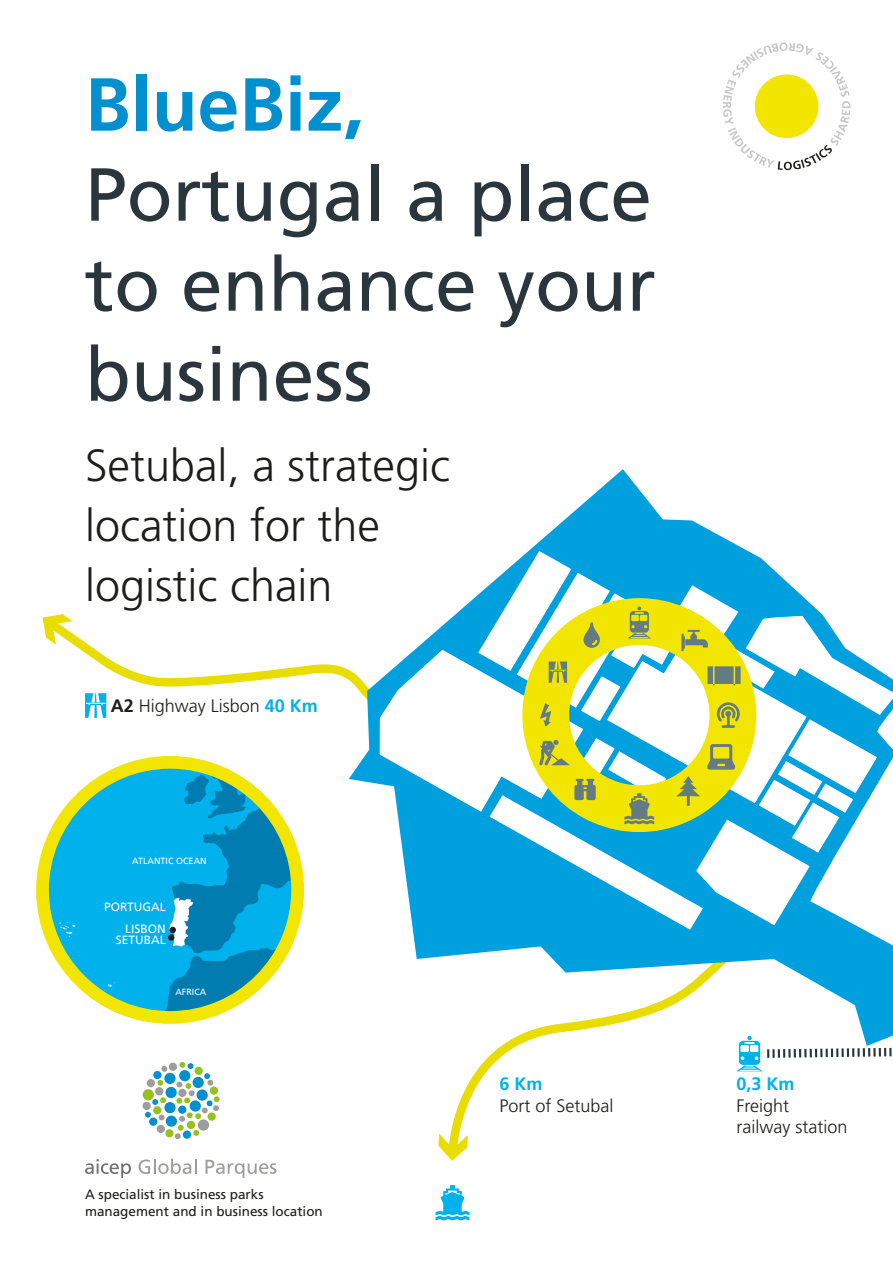
<style>
.page{position:relative;width:893px;height:1263px;background:#fff}
.page>*{position:absolute;margin:0;border:0;box-sizing:border-box;transform-origin:0 0}
.t1{font:75px/90px "Frutiger LT Std";color:#2a363b;text-align:justify}
.t2{font:700 75px "Frutiger LT Std";color:#008fcf}
.t3{font:300 45px/60px "Frutiger LT Std";color:#1d1d1b}
.t4{font:300 18px/21.6px "Frutiger LT Std";color:#1d1d1b}
.t5{font:700 18px "Frutiger LT Std";color:#00b1eb}
.t6{font:13.5px/16.5px "Frutiger LT Std";color:#1d1d1b}
.t7{font:12px "Frutiger LT Std";color:#fff}
.t8{font:9px "Frutiger LT Std";color:#fff}
.s1{font-weight:700}
.s2{font-weight:700;color:#00b1eb}
</style>
<div class="page">
<svg style="left:723px;top:42px;width:127px;height:128px"></svg>
<div style="left:166px;top:1115px;width:11px;height:12px;background:#008fcf;border-radius:50%"></div>
<div style="left:164px;top:1102px;width:12px;height:11px;background:#008fcf;border-radius:50%"></div>
<div style="left:165px;top:1087px;width:12px;height:11px;background:#008fcf;border-radius:50%"></div>
<div style="left:164px;top:1073px;width:12px;height:11px;background:#008fcf;border-radius:50%"></div>
<div style="left:143px;top:1089px;width:11px;height:11px;background:#95c11f;border-radius:50%"></div>
<div style="left:147px;top:1079px;width:8px;height:8px;background:#9d9d9c;border-radius:50%"></div>
<div style="left:155px;top:1087px;width:8px;height:8px;background:#9d9d9c;border-radius:50%"></div>
<div style="left:169px;top:1062px;width:8px;height:9px;background:#9d9d9c;border-radius:50%"></div>
<div style="left:143px;top:1102px;width:8px;height:8px;background:#9d9d9c;border-radius:50%"></div>
<div style="left:149px;top:1117px;width:8px;height:9px;background:#008fcf;border-radius:50%"></div>
<div style="left:153px;top:1106px;width:8px;height:8px;background:#95c11f;border-radius:50%"></div>
<div style="left:165px;top:1129px;width:9px;height:8px;background:#95c11f;border-radius:50%"></div>
<div style="left:153px;top:1071px;width:9px;height:8px;background:#008fcf;border-radius:50%"></div>
<div style="left:157px;top:1125px;width:8px;height:8px;background:#9d9d9c;border-radius:50%"></div>
<svg style="left:161px;top:1066px;width:6px;height:6px"></svg>
<svg style="left:159px;top:1114px;width:6px;height:6px"></svg>
<svg style="left:152px;top:1097px;width:14px;height:8px"></svg>
<svg style="left:157px;top:1080px;width:6px;height:6px"></svg>
<svg style="left:145px;top:1112px;width:6px;height:6px"></svg>
<svg style="left:175px;top:1062px;width:45px;height:77px"></svg>
<svg style="left:85px;top:1159px;width:46px;height:19px"></svg>
<svg style="left:138px;top:1159px;width:59px;height:15px"></svg>
<svg style="left:206px;top:1160px;width:70px;height:18px"></svg>
<svg style="left:450px;top:1046px;width:67px;height:87px"></svg>
<svg style="left:438px;top:1133px;width:30px;height:28px"></svg>
<svg style="left:42px;top:617px;width:307px;height:101px"></svg>
<svg style="left:43px;top:614px;width:30px;height:31px"></svg>
<svg style="left:85px;top:693px;width:21px;height:25px"></svg>
<svg style="left:436px;top:1185px;width:33px;height:35px"></svg>
<svg style="left:737px;top:1046px;width:155px;height:25px"></svg>
<svg style="left:349px;top:469px;width:544px;height:577px"></svg>
<svg style="left:379px;top:550px;width:514px;height:380px"></svg>
<div style="left:43px;top:762px;width:255px;height:255px;background:#00b1eb;border-radius:50%"></div>
<svg style="left:112px;top:762px;width:186px;height:255px"></svg>
<div style="left:36px;top:756px;width:268px;height:268px;border:13px solid #f2e500;border-radius:50%"></div>
<svg style="left:108px;top:982px;width:7px;height:7px"></svg>
<svg style="left:60px;top:920px;width:15px;height:17px"></svg>
<svg style="left:169px;top:898px;width:24px;height:49px"></svg>
<div style="left:168px;top:934px;width:6px;height:7px;background:#1d1d1b;border-radius:50%"></div>
<h1 class="t2" style="left:85px;top:61px;width:281px">BlueBiz,</h1>
<h1 class="t1" style="left:85px;top:150px;width:572px">Portugal a place to enhance your business</h1>
<h2 class="t3" style="left:85px;top:436px;width:366px">Setubal, a strategic location for the logistic chain</h2>
<h3 class="t4" style="left:111px;top:695px;width:209px"><span class="s1">A2</span> Highway Lisbon <span class="s2">40 Km</span></h3>
<p class="t8" style="left:132px;top:856px;width:76px">ATLANTIC OCEAN</p>
<p class="t7" style="left:104px;top:900px;width:63px">PORTUGAL</p>
<p class="t7" style="left:125px;top:922px;width:42px">LISBON</p>
<p class="t7" style="left:116px;top:933px;width:52px">SETUBAL</p>
<p class="t8" style="left:175px;top:987px;width:32px">AFRICA</p>
<p class="t6" style="left:85px;top:1186px;width:239px">A specialist in business parks management and in business location</p>
<h3 class="t5" style="left:499px;top:1073px;width:45px">6 Km</h3>
<h3 class="t4" style="left:499px;top:1095px;width:116px">Port of Setubal</h3>
<h3 class="t5" style="left:736px;top:1073px;width:60px">0,3 Km</h3>
<h3 class="t4" style="left:736px;top:1095px;width:112px">Freight railway station</h3>
</div>
